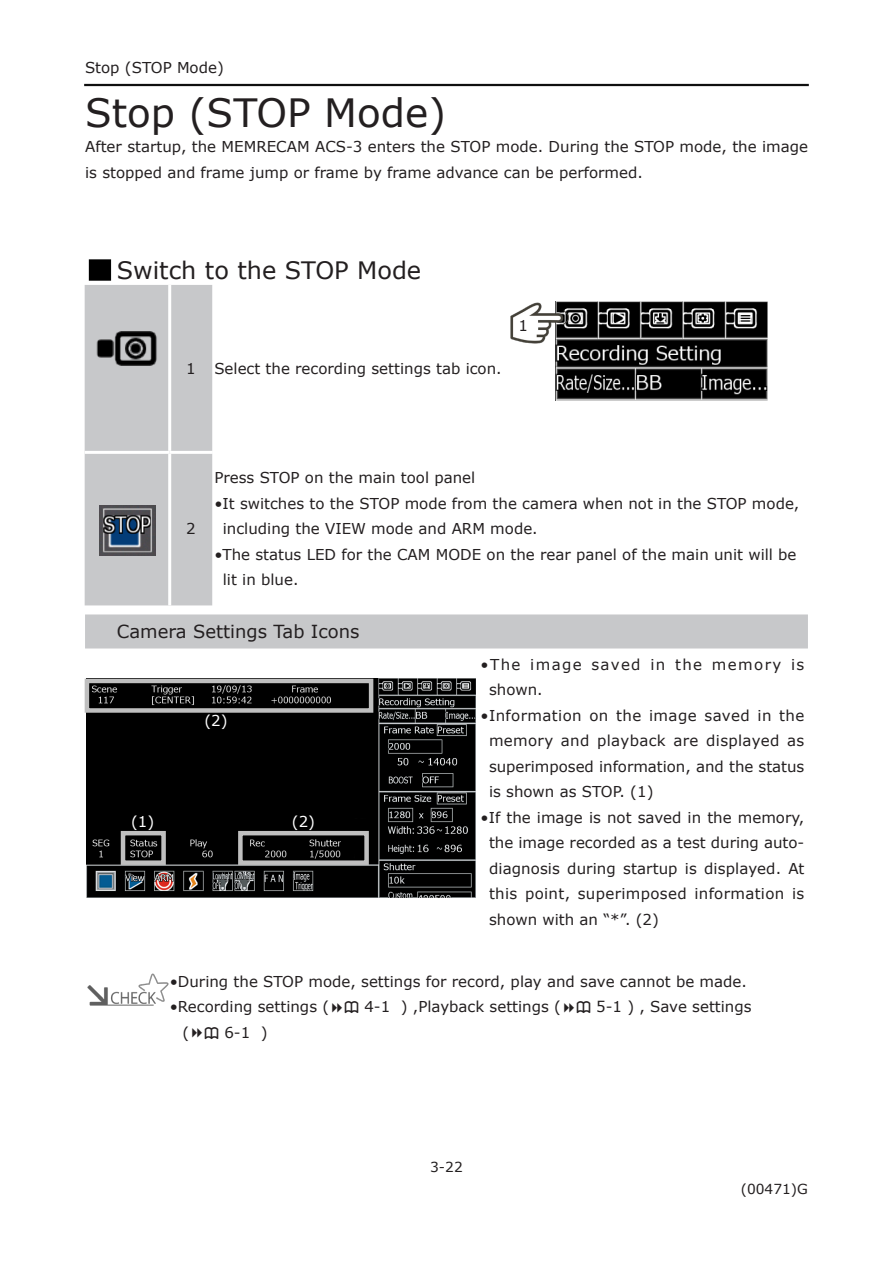
<style>
.page{position:relative;width:893px;height:1263px;background:#fff}
.page>*{position:absolute;margin:0;border:0;box-sizing:border-box;transform-origin:0 0}
.中項目-章{font:39px "Verdana";color:#231f20}
.t1{font:24px "Verdana";color:#231f20}
.t2{font:18px "Verdana";color:#231f20}
.t3{font:15px/25.5px "Verdana";color:#231f20}
.t4{font:15px/25.5px "Verdana";letter-spacing:.09em;color:#231f20}
.t5{font:15px "Verdana";color:#fff}
.t6{font:13.8px "Verdana";color:#231f20}
.s1{font-family:"HX1 Manual Font"}
</style>
<div class="page">
<img style="left:84px;top:83px;width:725px;height:4px">
<img style="left:88px;top:259px;width:24px;height:22px">
<div style="left:85px;top:285px;width:127px;height:320px;background:#c7c8ca"></div>
<hr style="left:85px;top:451px;width:85px;height:3px;background:#fff">
<hr style="left:170px;top:451px;width:42px;height:3px;background:#fff">
<hr style="left:168px;top:285px;width:3px;height:166px;background:#fff">
<hr style="left:168px;top:454px;width:3px;height:151px;background:#fff">
<img style="left:95px;top:317px;width:64px;height:64px">
<img style="left:99px;top:505px;width:56px;height:50px">
<div style="left:85px;top:614px;width:723px;height:34px;background:#c7c8ca"></div>
<img style="left:87px;top:973px;width:81px;height:32px">
<img style="left:86px;top:678px;width:389px;height:219px">
<div style="left:85px;top:679px;width:288px;height:34px;border:4px solid #bfbfbf"></div>
<div style="left:238px;top:831px;width:131px;height:34px;border:4px solid #bfbfbf"></div>
<div style="left:121px;top:831px;width:45px;height:34px;border:4px solid #bfbfbf"></div>
<img style="left:555px;top:301px;width:213px;height:99px">
<img style="left:510px;top:303px;width:59px;height:41px">
<p class="t3" style="left:85px;top:55px;width:140px">Stop (STOP Mode)</p>
<p class="中項目-章" style="left:85px;top:86px;width:362px">Stop (STOP Mode)</p>
<p class="t3" style="left:85px;top:133px;width:724px;line-height:26.2px">After startup, the MEMRECAM ACS-3 enters the STOP mode. During the STOP mode, the image is stopped and frame jump or frame by frame advance can be performed.</p>
<p class="t1" style="left:117px;top:254px;width:306px">Switch to the STOP Mode</p>
<p class="t3" style="left:186px;top:356px;width:11px">1</p>
<p class="t3" style="left:214px;top:356px;width:289px">Select the recording settings tab icon.</p>
<p class="t3" style="left:518px;top:313px;width:11px">1</p>
<p class="t3" style="left:214px;top:465px;width:262px">Press STOP on the main tool panel</p>
<p class="t3" style="left:223px;top:490px;width:578px;text-indent:-9px">•It switches to the STOP mode from the camera when not in the STOP mode, including the VIEW mode and ARM mode.</p>
<p class="t3" style="left:223px;top:541px;width:575px;text-indent:-9px">•The status LED for the CAM MODE on the rear panel of the main unit will be lit in blue.</p>
<p class="t2" style="left:117px;top:619px;width:244px">Camera Settings Tab Icons</p>
<p class="t4" style="left:489px;top:652px;width:317px;text-indent:-9px">•The image saved in the memory is shown.</p>
<p class="t3" style="left:489px;top:703px;width:317px;text-align:justify;text-indent:-9px">•Information on the image saved in the memory and playback are displayed as superimposed information, and the status is shown as STOP. (1)</p>
<p class="t3" style="left:489px;top:805px;width:317px;text-align:justify;text-indent:-9px">•If the image is not saved in the memory, the image recorded as a test during auto&shy;diagnosis during startup is displayed. At this point, superimposed information is shown with an “*”. (2)</p>
<p class="t3" style="left:186px;top:516px;width:11px">2</p>
<p class="t5" style="left:204px;top:710px;width:25px">(2)</p>
<p class="t5" style="left:131px;top:811px;width:25px">(1)</p>
<p class="t5" style="left:292px;top:811px;width:25px">(2)</p>
<p class="t3" style="left:170px;top:968px;width:579px">•During the STOP mode, settings for record, play and save cannot be made.</p>
<p class="t3" style="left:182px;top:994px;width:571px;text-indent:-13px">•Recording settings ( <span class="s1">A</span> 4-1 ) ,Playback settings ( <span class="s1">A</span> 5-1 ) , Save settings ( <span class="s1">A</span> 6-1 )</p>
<p class="t6" style="left:430px;top:1158px;width:34px">3-22</p>
<p class="t6" style="left:741px;top:1179px;width:69px">(00471)G</p>
</div>
